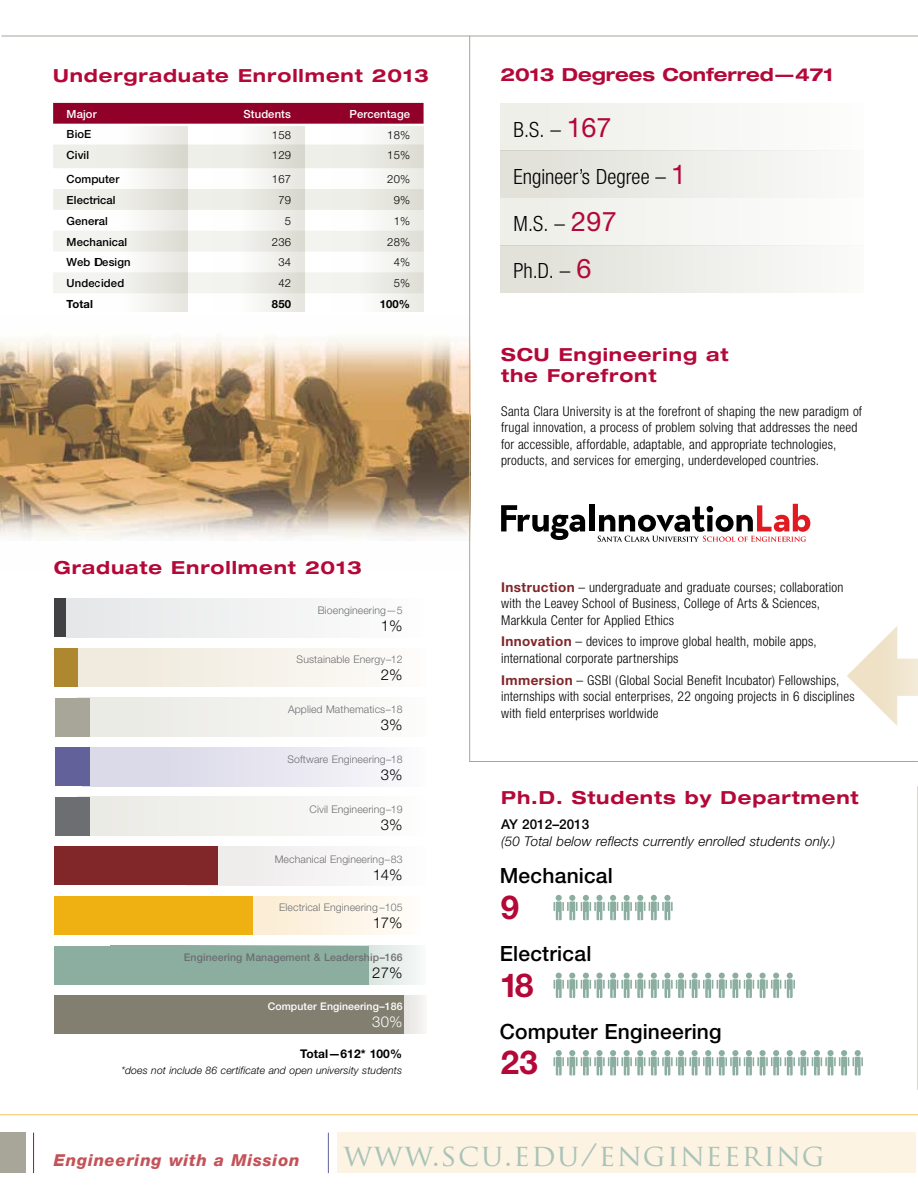
<style>
.page{position:relative;width:918px;height:1188px;background:#fff}
.page>*{position:absolute;margin:0;border:0;box-sizing:border-box;transform-origin:0 0}
.t1{font:700 33px "Helvetica Neue";color:#b30838}
.t2{font:30px "Trajan Pro";letter-spacing:.05em;color:#a9c3b9}
.t3{font:300 condensed 21px "Helvetica Neue";color:#000}
.t4{font:500 21px "Helvetica Neue";letter-spacing:.01em;color:#000}
.t5{font:700 expanded 18px/21px "Helvetica Neue";letter-spacing:.05em;color:#b30838}
.t6{font:700 expanded 18px "Helvetica Neue";color:#b30838}
.t7{font:italic 800 16.5px "Helvetica Neue";letter-spacing:.05em;color:#c45258}
.t8{font:300 15px "Helvetica Neue";color:#000}
.t9{font:300 15px "Helvetica Neue";color:#fff}
.t10{font:300 condensed 13.5px/16.5px "Helvetica Neue";letter-spacing:.015em;color:#000}
.t11{font:italic 300 13.5px "Helvetica Neue";letter-spacing:.01em;color:#000}
.t12{font:500 13.5px "Helvetica Neue";letter-spacing:.005em;color:#000}
.t13{font:700 12px "Helvetica Neue";letter-spacing:.01em;color:#000}
.t14{font:500 11.25px "Helvetica Neue";letter-spacing:.01em;color:#000}
.t15{font:300 11.25px "Helvetica Neue";letter-spacing:.01em;color:#000}
.t16{font:500 11.25px "Helvetica Neue";letter-spacing:.01em;color:#fff}
.t17{font:700 11.25px "Helvetica Neue";letter-spacing:.01em;color:#000}
.t18{font:300 10.5px "Helvetica Neue";letter-spacing:.01em;color:#6d6e71}
.t19{font:italic 300 10.5px "Helvetica Neue";letter-spacing:.01em;color:#000}
.t20{font:500 10.5px "Helvetica Neue";letter-spacing:.01em;color:#6d6e71}
.t21{font:500 10.5px "Helvetica Neue";letter-spacing:.01em;color:#fff}
.s1{font-weight:400;font-stretch:normal;font-size:27px;color:#b30838}
.s2{font-weight:700;font-stretch:normal;color:#812629}
</style>
<div class="page">
<img style="left:0;top:337px;width:469px;height:204px">
<svg style="left:847px;top:626px;width:71px;height:100px"></svg>
<div style="left:0;top:1133px;width:25px;height:40px;background:#a7a699"></div>
<hr style="left:33px;top:1133px;width:1px;height:40px;background:#b30838">
<div style="left:338px;top:1133px;width:578px;height:40px;background:#fdf3e2"></div>
<hr style="left:328px;top:1133px;width:1px;height:40px;background:#63619a">
<hr style="left:2px;top:36px;width:916px;height:1px;background:#a7a699">
<hr style="left:0;top:1114px;width:918px;height:1px;background:#f4c562">
<hr style="left:469px;top:36px;width:1px;height:725px;background:#a7a699">
<div style="left:53px;top:103px;width:371px;height:21px;background:#910028"></div>
<svg style="left:53px;top:145px;width:371px;height:65px"></svg>
<svg style="left:53px;top:231px;width:371px;height:62px"></svg>
<svg style="left:97px;top:126px;width:91px;height:185px;fill:#eeeee9"></svg>
<svg style="left:213px;top:126px;width:92px;height:185px;fill:#efeeea"></svg>
<svg style="left:332px;top:126px;width:91px;height:185px;fill:#f0f0ec"></svg>
<svg style="left:501px;top:505px;width:84px;height:35px"></svg>
<div style="left:590px;top:504px;width:5px;height:27px;background:#000"></div>
<svg style="left:598px;top:504px;width:212px;height:38px"></svg>
<svg style="left:554px;top:1050px;width:309px;height:25px"></svg>
<svg style="left:554px;top:973px;width:241px;height:25px"></svg>
<svg style="left:554px;top:895px;width:119px;height:25px"></svg>
<hr style="left:917px;top:787px;width:1px;height:303px;background:#a7a699">
<div style="left:501px;top:151px;width:363px;height:47px;background:linear-gradient(to right,#dfdfd8,#fafaf9)"></div>
<div style="left:501px;top:246px;width:363px;height:47px;background:linear-gradient(to right,#dfdfd8,#fafaf9)"></div>
<div style="left:501px;top:198px;width:363px;height:47px;background:#f5f5f2"></div>
<div style="left:501px;top:104px;width:363px;height:47px;background:#f5f5f2"></div>
<hr style="left:470px;top:761px;width:448px;height:1px;background:#a7a699">
<div style="left:83px;top:747px;width:342px;height:39px;background:linear-gradient(to right,#d4d3e5,#f9f8fb)"></div>
<div style="left:66px;top:598px;width:359px;height:39px;background:#f1f1f2"></div>
<div style="left:72px;top:648px;width:353px;height:39px;background:linear-gradient(to right,#efe8da,#fdfbf9)"></div>
<div style="left:78px;top:698px;width:348px;height:38px;background:#f2f1ee"></div>
<div style="left:78px;top:797px;width:347px;height:39px;background:#f3f3f0"></div>
<div style="left:186px;top:846px;width:239px;height:39px;background:#f5f3f3"></div>
<svg style="left:253px;top:896px;width:146px;height:39px"></svg>
<svg style="left:369px;top:946px;width:50px;height:38px"></svg>
<div style="left:78px;top:995px;width:348px;height:39px;background:#eeecea"></div>
<div style="left:55px;top:598px;width:11px;height:39px;background:#414042"></div>
<div style="left:55px;top:648px;width:23px;height:39px;background:#ad882e"></div>
<div style="left:55px;top:698px;width:35px;height:38px;background:#a7a699"></div>
<div style="left:55px;top:747px;width:35px;height:39px;background:#63619a"></div>
<div style="left:55px;top:797px;width:35px;height:39px;background:#6d6e71"></div>
<div style="left:55px;top:846px;width:163px;height:39px;background:#812729"></div>
<div style="left:55px;top:896px;width:198px;height:39px;background:#eeb111"></div>
<div style="left:55px;top:946px;width:314px;height:38px;background:#8baea1"></div>
<div style="left:55px;top:995px;width:349px;height:39px;background:#827f71"></div>
<h3 class="t5" style="left:53px;top:64px;width:377px">Undergraduate Enrollment 2013</h3>
<p class="t16" style="left:67px;top:107px;width:32px">Major</p>
<p class="t16" style="left:244px;top:107px;width:49px">Students</p>
<p class="t16" style="left:350px;top:107px;width:62px">Percentage</p>
<p class="t14" style="left:67px;top:128px;width:26px">BioE</p>
<p class="t15" style="left:272px;top:128px;width:20px">158</p>
<p class="t15" style="left:387px;top:128px;width:24px">18%</p>
<p class="t14" style="left:67px;top:149px;width:24px">Civil</p>
<p class="t15" style="left:272px;top:148px;width:20px">129</p>
<p class="t15" style="left:387px;top:148px;width:24px">15%</p>
<p class="t14" style="left:67px;top:172px;width:54px">Computer</p>
<p class="t15" style="left:272px;top:172px;width:20px">167</p>
<p class="t15" style="left:387px;top:172px;width:24px">20%</p>
<p class="t14" style="left:67px;top:193px;width:50px">Electrical</p>
<p class="t15" style="left:278px;top:193px;width:14px">79</p>
<p class="t15" style="left:394px;top:193px;width:18px">9%</p>
<p class="t14" style="left:67px;top:214px;width:43px">General</p>
<p class="t15" style="left:285px;top:214px;width:8px">5</p>
<p class="t15" style="left:394px;top:214px;width:18px">1%</p>
<p class="t14" style="left:67px;top:235px;width:62px">Mechanical</p>
<p class="t15" style="left:272px;top:235px;width:20px">236</p>
<p class="t15" style="left:387px;top:235px;width:24px">28%</p>
<p class="t14" style="left:67px;top:256px;width:66px">Web Design</p>
<p class="t15" style="left:278px;top:256px;width:14px">34</p>
<p class="t15" style="left:394px;top:256px;width:18px">4%</p>
<p class="t14" style="left:67px;top:276px;width:59px">Undecided</p>
<p class="t15" style="left:278px;top:276px;width:14px">42</p>
<p class="t15" style="left:394px;top:276px;width:18px">5%</p>
<p class="t17" style="left:67px;top:297px;width:28px">Total</p>
<p class="t17" style="left:272px;top:297px;width:20px">850</p>
<p class="t17" style="left:380px;top:297px;width:32px">100%</p>
<h3 class="t5" style="left:54px;top:557px;width:310px">Graduate Enrollment 2013</h3>
<p class="t18" style="left:318px;top:604px;width:86px">Bioengineering—5</p>
<p class="t8" style="left:381px;top:617px;width:23px">1%</p>
<p class="t18" style="left:297px;top:653px;width:107px">Sustainable Energy–12</p>
<p class="t8" style="left:381px;top:666px;width:23px">2%</p>
<p class="t18" style="left:288px;top:702px;width:116px">Applied Mathematics–18</p>
<p class="t8" style="left:381px;top:715px;width:23px">3%</p>
<p class="t18" style="left:288px;top:753px;width:117px">Software Engineering–18</p>
<p class="t8" style="left:381px;top:766px;width:23px">3%</p>
<p class="t18" style="left:310px;top:802px;width:94px">Civil Engineering–19</p>
<p class="t8" style="left:381px;top:815px;width:23px">3%</p>
<p class="t18" style="left:275px;top:853px;width:129px">Mechanical Engineering–83</p>
<p class="t8" style="left:373px;top:866px;width:31px">14%</p>
<p class="t18" style="left:279px;top:901px;width:125px">Electrical Engineering –105</p>
<p class="t8" style="left:373px;top:914px;width:31px">17%</p>
<p class="t20" style="left:184px;top:951px;width:220px">Engineering Management &amp; Leadership–166</p>
<p class="t8" style="left:372px;top:964px;width:32px">27%</p>
<p class="t21" style="left:268px;top:1000px;width:136px">Computer Engineering–186</p>
<p class="t9" style="left:372px;top:1013px;width:32px">30%</p>
<p class="t13" style="left:300px;top:1046px;width:103px">Total—612* 100%</p>
<p class="t19" style="left:121px;top:1064px;width:282px">*does not include 86 certificate and open university students</p>
<h3 class="t6" style="left:501px;top:63px;width:334px">2013 Degrees Conferred—471</h3>
<h3 class="t3" style="left:513px;top:117px;width:99px">B.S. – <span class="s1">167</span></h3>
<h3 class="t3" style="left:513px;top:164px;width:174px">Engineer’s Degree – <span class="s1">1</span></h3>
<h3 class="t3" style="left:513px;top:212px;width:105px">M.S. – <span class="s1">297</span></h3>
<h3 class="t3" style="left:513px;top:259px;width:79px">Ph.D. – <span class="s1">6</span></h3>
<h3 class="t5" style="left:501px;top:344px;width:229px">SCU Engineering at the Forefront</h3>
<p class="t10" style="left:501px;top:403px;width:363px">Santa Clara University is at the forefront of shaping the new paradigm of frugal innovation, a process of problem solving that addresses the need for accessible, affordable, adaptable, and appropriate technologies, products, and services for emerging, underdeveloped countries.</p>
<p class="t10" style="left:501px;top:578px;width:344px"><span class="s2">Instruction</span> – undergraduate and graduate courses; collaboration with the Leavey School of Business, College of Arts &amp; Sciences,<br>Markkula Center for Applied Ethics</p>
<p class="t10" style="left:501px;top:633px;width:317px"><span class="s2">Innovation</span> – devices to improve global health, mobile apps, international corporate partnerships</p>
<p class="t10" style="left:501px;top:672px;width:355px"><span class="s2">Immersion</span> – GSBI (Global Social Benefit Incubator) Fellowships, internships with social enterprises, 22 ongoing projects in 6 disciplines with field enterprises worldwide</p>
<h3 class="t5" style="left:501px;top:786px;width:359px">Ph.D. Students by Department</h3>
<p class="t12" style="left:501px;top:816px;width:90px">AY 2012–2013</p>
<p class="t11" style="left:501px;top:833px;width:336px">(50 Total below reflects currently enrolled students only.)</p>
<h3 class="t4" style="left:500px;top:863px;width:115px">Mechanical</h3>
<h1 class="t1" style="left:501px;top:887px;width:20px">9</h1>
<h3 class="t4" style="left:500px;top:941px;width:93px">Electrical</h3>
<h1 class="t1" style="left:500px;top:964px;width:35px">18</h1>
<h3 class="t4" style="left:500px;top:1019px;width:223px">Computer Engineering</h3>
<h1 class="t1" style="left:501px;top:1042px;width:39px">23</h1>
<p class="t7" style="left:54px;top:1150px;width:247px">Engineering with a Mission</p>
<h2 class="t2" style="left:343px;top:1136px;width:483px">WWW.SCU.EDU/ENGINEERING</h2>
</div>
